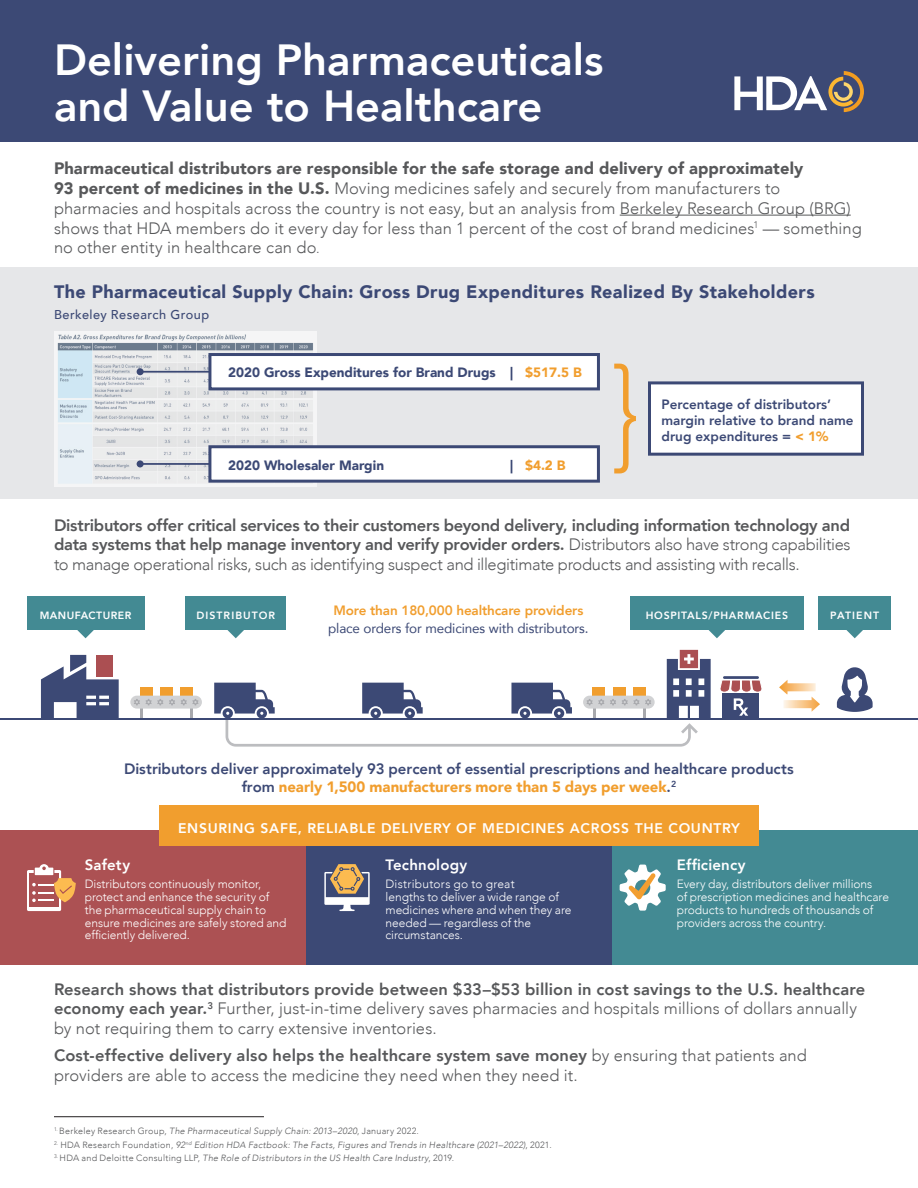
<style>
.page{position:relative;width:918px;height:1188px;background:#fff}
.page>*{position:absolute;margin:0;border:0;box-sizing:border-box;transform-origin:0 0}
.t1{font:800 43.5px/46.5px "Avenir";color:#fff}
.t2{font:900 18px "Avenir";letter-spacing:.025em;color:#3c4975}
.t3{font:300 16.5px/19.8px "Avenir";letter-spacing:.005em;color:#57585a}
.t4{font:800 16.5px/19.8px "Avenir";letter-spacing:-.015em;color:#57585a;text-align:justify}
.t5{font:800 15px/18px "Avenir";color:#3c4975;text-align:center}
.t6{font:800 15px "Avenir";letter-spacing:.01em;color:#fff}
.t7{font:800 13.95px "Avenir";letter-spacing:.05em;color:#fff}
.t8{font:13.5px/17.4px "Avenir";letter-spacing:-.01em;color:#3c4975;text-align:center}
.t9{font:800 13.5px/16.2px "Avenir";color:#3c4975}
.t10{font:900 13.5px "Avenir";color:#3c4975}
.t11{font:900 13.5px "Avenir";color:#f19e2e}
.t12{font:500 12.75px "Avenir";letter-spacing:.035em;color:#3c4975}
.t13{font:300 12px/12.8px "Avenir";letter-spacing:-.005em;color:#fff}
.t14{font:300 12px "Avenir";letter-spacing:.02em;color:#fff}
.t15{font:800 10.5px "Avenir";letter-spacing:.075em;color:#fff}
.t16{font:800 10.5px "Avenir";letter-spacing:.1em;color:#fff}
.t17{font:800 10.5px "Avenir";letter-spacing:.04em;color:#fff}
.t18{font:italic 300 9px "Avenir";letter-spacing:.025em;color:#57585a}
.s1{font-weight:900}
.s2{font-size:13.5px}
.s3{color:#f19e2e}
.s4{color:#3c4975}
.s5{font-weight:900;color:#f19e2e}
.s6{font-weight:300}
.s7{font-weight:800;color:#f19e2e}
.s8{font-weight:800}
.s9{font-style:normal}
</style>
<div class="page">
<div style="left:0;top:267px;width:918px;height:231px;background:#e6e7e9"></div>
<div style="left:0;top:0;width:918px;height:142px;background:#3c4975"></div>
<hr style="left:620px;top:215px;width:231px;height:1px;background:#57585a">
<img style="left:54px;top:331px;width:263px;height:155px">
<svg style="left:734px;top:71px;width:130px;height:41px"></svg>
<hr style="left:140px;top:371px;width:70px;height:2px;background:#3c4975">
<div style="left:137px;top:368px;width:7px;height:7px;background:#3c4975;border-radius:50%"></div>
<div style="left:208px;top:353px;width:392px;height:37px;background:#fff;border:3px solid #3c4975"></div>
<div style="left:648px;top:381px;width:216px;height:75px;background:#fff;border:3px solid #3c4975"></div>
<hr style="left:140px;top:463px;width:70px;height:2px;background:#3c4975">
<div style="left:137px;top:460px;width:7px;height:7px;background:#3c4975;border-radius:50%"></div>
<div style="left:208px;top:445px;width:392px;height:38px;background:#fff;border:3px solid #3c4975"></div>
<svg style="left:614px;top:364px;width:22px;height:109px"></svg>
<svg style="left:837px;top:667px;width:36px;height:45px"></svg>
<div style="left:186px;top:597px;width:100px;height:33px;background:#438a93"></div>
<div style="left:819px;top:597px;width:72px;height:33px;background:#438a93"></div>
<svg style="left:847px;top:630px;width:16px;height:8px"></svg>
<div style="left:630px;top:597px;width:174px;height:33px;background:#438a93"></div>
<div style="left:27px;top:597px;width:117px;height:33px;background:#438a93"></div>
<svg style="left:77px;top:630px;width:17px;height:8px"></svg>
<div style="left:140px;top:687px;width:13px;height:9px;background:#f19e2e"></div>
<div style="left:160px;top:687px;width:13px;height:9px;background:#f19e2e"></div>
<div style="left:180px;top:687px;width:13px;height:9px;background:#f19e2e"></div>
<div style="left:130px;top:696px;width:72px;height:13px;background:#d1d2d4;border-radius:6px"></div>
<svg style="left:134px;top:699px;width:29px;height:19px"></svg>
<svg style="left:169px;top:699px;width:6px;height:6px"></svg>
<svg style="left:181px;top:699px;width:18px;height:19px"></svg>
<svg style="left:40px;top:655px;width:79px;height:63px"></svg>
<hr style="left:0;top:718px;width:918px;height:2px;background:#3c4975">
<img style="left:779px;top:680px;width:37px;height:14px">
<svg style="left:214px;top:630px;width:548px;height:117px"></svg>
<div style="left:0;top:830px;width:306px;height:135px;background:#ac5153"></div>
<div style="left:306px;top:830px;width:306px;height:135px;background:#3c4975"></div>
<div style="left:612px;top:830px;width:306px;height:135px;background:#438a93"></div>
<svg style="left:324px;top:864px;width:46px;height:47px"></svg>
<svg style="left:27px;top:864px;width:49px;height:47px"></svg>
<div style="left:159px;top:805px;width:600px;height:41px;background:#f19e2e"></div>
<svg style="left:620px;top:865px;width:46px;height:46px"></svg>
<img style="left:784px;top:697px;width:36px;height:15px">
<hr style="left:54px;top:1116px;width:210px;height:1px;background:#231f20">
<p class="t1" style="left:54px;top:37px;width:551px">Delivering Pharmaceuticals and Value to Healthcare</p>
<p class="t3" style="left:54px;top:159px;width:809px"><span class="s1">Pharmaceutical distributors are responsible for the safe storage and delivery of approximately<br>93 percent of medicines in the U.S.</span> Moving medicines safely and securely from manufacturers to pharmacies and hospitals across the country is not easy, but an analysis from Berkeley Research Group (BRG) shows that HDA members do it every day for less than 1 percent of the cost of brand medicines<sup>1</sup> — something no other entity in healthcare can do<span class="s2">.</span></p>
<p class="t2" style="left:54px;top:276px;width:762px">The Pharmaceutical Supply Chain: Gross Drug Expenditures Realized By Stakeholders</p>
<p class="t12" style="left:54px;top:303px;width:157px">Berkeley Research Group</p>
<p class="t10" style="left:228px;top:361px;width:355px">2020 Gross Expenditures for Brand Drugs | <span class="s3">$517.5 B</span></p>
<p class="t10" style="left:228px;top:454px;width:157px">2020 Wholesaler Margin</p>
<p class="t11" style="left:510px;top:454px;width:57px"><span class="s4">|</span> $4.2 B</p>
<p class="t9" style="left:662px;top:396px;width:194px">Percentage of distributors’ margin relative to brand name drug expenditures = <span class="s5">&lt; 1%</span></p>
<p class="t4" style="left:54px;top:515px;width:798px">Distributors offer critical services to their customers beyond delivery, including information technology and data systems that help manage inventory and verify provider orders. <span class="s6">Distributors also have strong capabilities to manage operational risks, such as identifying suspect and illegitimate products and assisting with recalls.</span></p>
<p class="t8" style="left:328px;top:602px;width:262px"><span class="s7">More than 180,000 healthcare providers </span>place orders for medicines with distributors.</p>
<p class="t17" style="left:40px;top:607px;width:93px">MANUFACTURER</p>
<p class="t16" style="left:196px;top:607px;width:80px">DISTRIBUTOR</p>
<p class="t15" style="left:646px;top:607px;width:144px">HOSPITALS/PHARMACIES</p>
<p class="t16" style="left:830px;top:607px;width:50px">PATIENT</p>
<p class="t5" style="left:124px;top:760px;width:671px">Distributors deliver approximately 93 percent of essential prescriptions and healthcare products from <span class="s5">nearly 1,500 manufacturers more than 5 days per week</span>.<sup>2</sup></p>
<p class="t7" style="left:178px;top:817px;width:563px">ENSURING SAFE, RELIABLE DELIVERY OF MEDICINES ACROSS THE COUNTRY</p>
<p class="t6" style="left:85px;top:854px;width:47px">Safety</p>
<p class="t13" style="left:85px;top:878px;width:203px">Distributors continuously monitor, protect and enhance the security of the pharmaceutical supply chain to ensure medicines are safely stored and efficiently delivered.</p>
<p class="t6" style="left:386px;top:854px;width:83px">Technology</p>
<p class="t14" style="left:386px;top:877px;width:131px">Distributors go to great</p>
<p class="t13" style="left:386px;top:891px;width:175px">lengths to deliver a wide range of</p>
<p class="t13" style="left:386px;top:903px;width:187px">medicines where and when they are needed — regardless of the circumstances.</p>
<p class="t6" style="left:677px;top:854px;width:70px">Efficiency</p>
<p class="t13" style="left:677px;top:878px;width:214px">Every day, distributors deliver millions<br>of prescription medicines and healthcare products to hundreds of thousands of providers across the country.</p>
<p class="t3" style="left:54px;top:979px;width:813px"><span class="s8">Research shows that distributors provide between $33–$53 billion in cost savings to the U.S. healthcare economy each year.</span><sup>3</sup> Further, just-in-time delivery saves pharmacies and hospitals millions of dollars annually by not requiring them to carry extensive inventories.</p>
<p class="t3" style="left:54px;top:1045px;width:754px"><span class="s8">Cost-effective delivery also helps the healthcare system save money</span> by ensuring that patients and providers are able to access the medicine they need when they need it.</p>
<p class="t18" style="left:54px;top:1126px;width:366px"><sup>1.</sup> <span class="s9">Berkeley Research Group,</span> The Pharmaceutical Supply Chain: 2013–2020<span class="s9">, January 2022.</span></p>
<p class="t18" style="left:54px;top:1139px;width:499px"><sup>2.</sup> <span class="s9">HDA Research Foundation,</span> 92<sup>nd</sup> Edition HDA Factbook: The Facts, Figures and Trends in Healthcare (2021–2022)<span class="s9">, 2021.</span></p>
<p class="t18" style="left:54px;top:1153px;width:402px"><sup>3.</sup> <span class="s9">HDA and Deloitte Consulting LLP,</span> The Role of Distributors in the US Health Care Industry<span class="s9">, 2019.</span></p>
</div>
